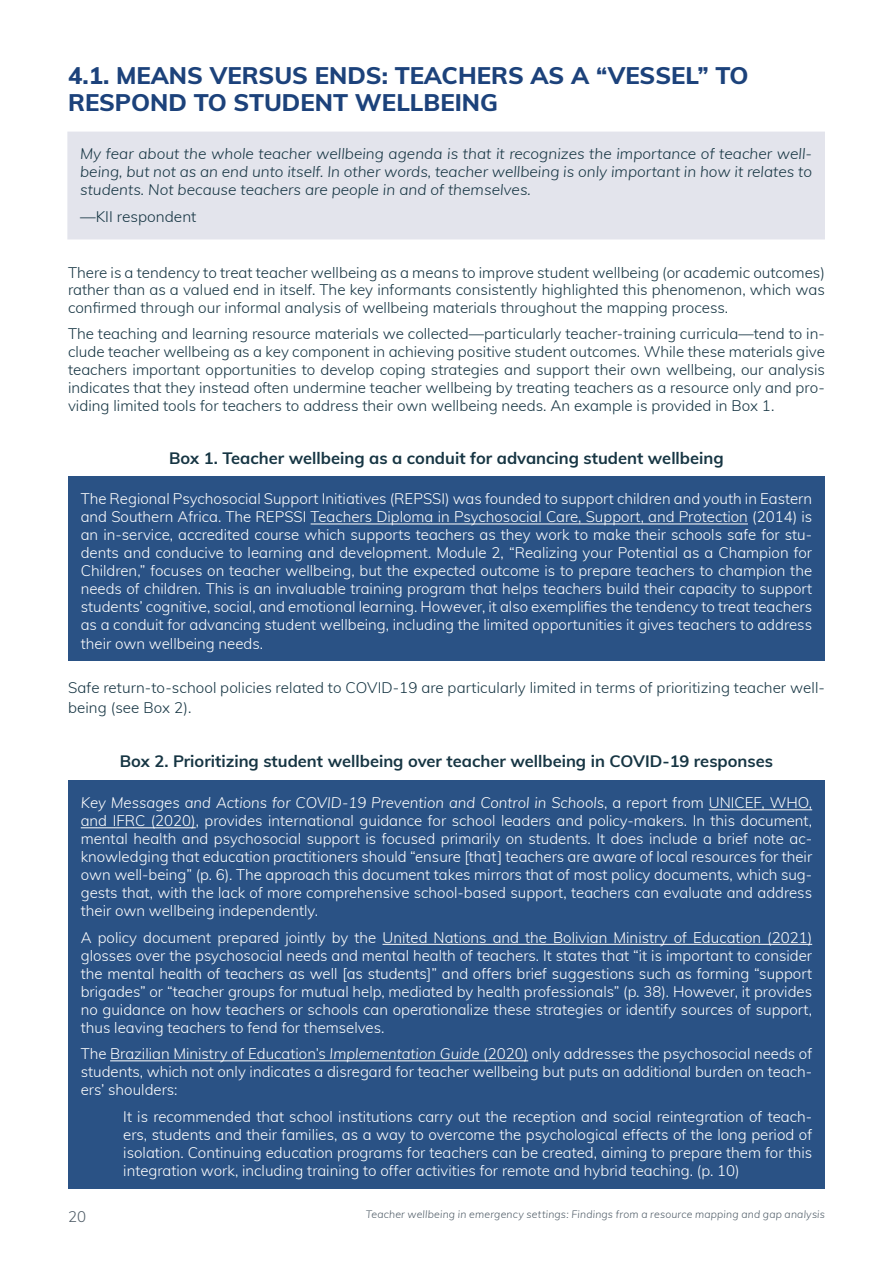
<style>
.page{position:relative;width:893px;height:1263px;background:#fff}
.page>*{position:absolute;margin:0;border:0;box-sizing:border-box;transform-origin:0 0}
.INEE_HEADER_LEVEL3{font:800 24px/27px "Muli";color:#1c427b}
.INEE_FIGURE_TITLE_2{font:700 16.5px "Muli";color:#163543}
.INEE_Paragraph{font:300 15px/18px "Muli";color:#fff;text-align:justify}
.INEE_Paragraph-2{font:300 15px/17.9px "Muli";color:#163543;text-align:justify}
.INEE_Paragraph-3{font:italic 300 15px/18px "Muli";color:#163543;text-align:justify}
.t1{font:300 15px "Muli";color:#4f5c67}
.t2{font:italic 300 10.5px "Muli";letter-spacing:.02em;color:#4f5c67}
.s1{font-style:italic}
</style>
<div class="page">
<div style="left:67px;top:132px;width:758px;height:107px;background:#e3e4ec"></div>
<div style="left:68px;top:477px;width:757px;height:184px;background:#2a5285"></div>
<hr style="left:311px;top:524px;width:437px;height:1px;background:#fff">
<div style="left:68px;top:780px;width:757px;height:408px;background:#2a5285"></div>
<hr style="left:709px;top:809px;width:103px;height:1px;background:#fff">
<hr style="left:81px;top:827px;width:115px;height:1px;background:#fff">
<hr style="left:382px;top:944px;width:430px;height:1px;background:#fff">
<hr style="left:110px;top:1060px;width:418px;height:1px;background:#fff">
<p class="INEE_HEADER_LEVEL3" style="left:68px;top:60px;width:682px">4.1. MEANS VERSUS ENDS: TEACHERS AS A “VESSEL” TO<br>RESPOND TO STUDENT WELLBEING</p>
<p class="INEE_Paragraph-3" style="left:80px;top:144px;width:733px">My fear about the whole teacher wellbeing agenda is that it recognizes the importance of teacher well&shy;being, but not as an end unto itself. In other words, teacher wellbeing is only important in how it relates to students. Not because teachers are people in and of themselves.</p>
<p class="INEE_Paragraph-2" style="left:80px;top:207px;width:118px"><span class="s1">—</span>KII respondent</p>
<p class="INEE_Paragraph-2" style="left:68px;top:263px;width:758px">There is a tendency to treat teacher wellbeing as a means to improve student wellbeing (or academic outcomes) rather than as a valued end in itself. The key informants consistently highlighted this phenomenon, which was confirmed through our informal analysis of wellbeing materials throughout the mapping process.</p>
<p class="INEE_Paragraph-2" style="left:68px;top:324px;width:758px">The teaching and learning resource materials we collected—particularly teacher-training curricula—tend to in&shy;clude teacher wellbeing as a key component in achieving positive student outcomes. While these materials give teachers important opportunities to develop coping strategies and support their own wellbeing, our analysis indicates that they instead often undermine teacher wellbeing by treating teachers as a resource only and pro&shy;viding limited tools for teachers to address their own wellbeing needs. An example is provided in Box 1.</p>
<p class="INEE_FIGURE_TITLE_2" style="left:169px;top:446px;width:556px">Box 1. Teacher wellbeing as a conduit for advancing student wellbeing</p>
<p class="INEE_Paragraph" style="left:81px;top:489px;width:733px">The Regional Psychosocial Support Initiatives (REPSSI) was founded to support children and youth in Eastern and Southern Africa. The REPSSI Teachers Diploma in Psychosocial Care, Support, and Protection (2014) is an in-service, accredited course which supports teachers as they work to make their schools safe for stu&shy;dents and conducive to learning and development. Module 2, “Realizing your Potential as a Champion for Children,” focuses on teacher wellbeing, but the expected outcome is to prepare teachers to champion the needs of children. This is an invaluable training program that helps teachers build their capacity to support students’ cognitive, social, and emotional learning. However, it also exemplifies the tendency to treat teachers as a conduit for advancing student wellbeing, including the limited opportunities it gives teachers to address their own wellbeing needs.</p>
<p class="INEE_Paragraph-2" style="left:68px;top:677px;width:758px;line-height:19.8px">Safe return-to-school policies related to COVID-19 are particularly limited in terms of prioritizing teacher well&shy;being (see Box 2).</p>
<p class="INEE_FIGURE_TITLE_2" style="left:120px;top:749px;width:655px">Box 2. Prioritizing student wellbeing over teacher wellbeing in COVID-19 responses</p>
<p class="INEE_Paragraph" style="left:81px;top:793px;width:733px"><span class="s1">Key Messages and Actions for COVID-19 Prevention and Control in Schools</span>, a report from UNICEF, WHO, and IFRC (2020), provides international guidance for school leaders and policy-makers. In this document, mental health and psychosocial support is focused primarily on students. It does include a brief note ac&shy;knowledging that education practitioners should “ensure [that] teachers are aware of local resources for their own well-being” (p. 6). The approach this document takes mirrors that of most policy documents, which sug&shy;gests that, with the lack of more comprehensive school-based support, teachers can evaluate and address their own wellbeing independently.</p>
<p class="INEE_Paragraph" style="left:81px;top:928px;width:733px">A policy document prepared jointly by the United Nations and the Bolivian Ministry of Education (2021) glosses over the psychosocial needs and mental health of teachers. It states that “it is important to consider the mental health of teachers as well [as students]” and offers brief suggestions such as forming “support brigades” or “teacher groups for mutual help, mediated by health professionals” (p. 38). However, it provides no guidance on how teachers or schools can operationalize these strategies or identify sources of support, thus leaving teachers to fend for themselves.</p>
<p class="INEE_Paragraph" style="left:81px;top:1044px;width:733px">The Brazilian Ministry of Education’s <span class="s1">Implementation Guide</span> (2020) only addresses the psychosocial needs of students, which not only indicates a disregard for teacher wellbeing but puts an additional burden on teach&shy;ers’ shoulders:</p>
<p class="INEE_Paragraph" style="left:123px;top:1107px;width:690px">It is recommended that school institutions carry out the reception and social reintegration of teach&shy;ers, students and their families, as a way to overcome the psychological effects of the long period of isolation. Continuing education programs for teachers can be created, aiming to prepare them for this integration work, including training to offer activities for remote and hybrid teaching. (p. 10)</p>
<p class="t1" style="left:68px;top:1206px;width:19px">20</p>
<p class="t2" style="left:366px;top:1206px;width:461px">Teacher wellbeing in emergency settings: Findings from a resource mapping and gap analysis</p>
</div>
